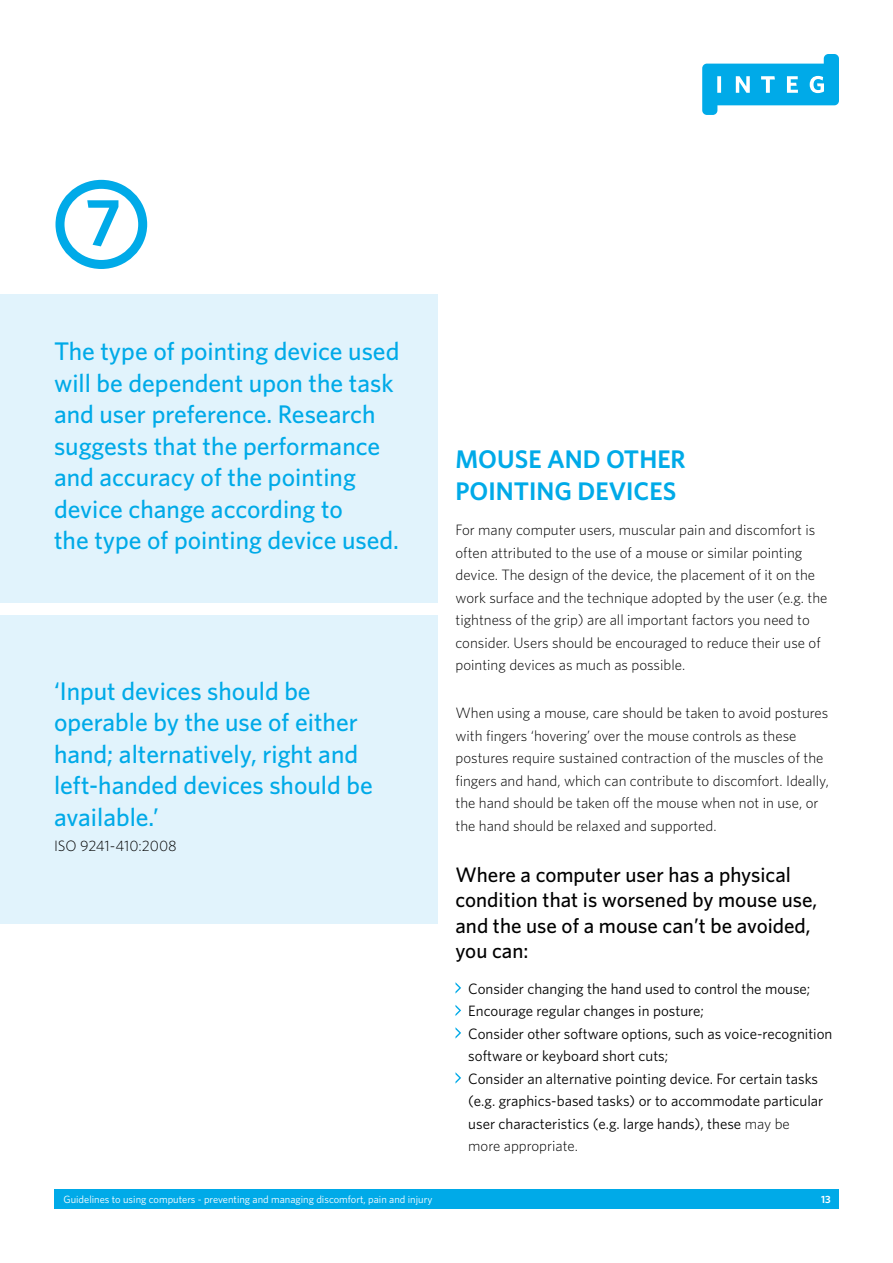
<style>
.page{position:relative;width:893px;height:1263px;background:#fff}
.page>*{position:absolute;margin:0;border:0;box-sizing:border-box;transform-origin:0 0}
.t1{font:600 67.5px "Whitney";color:#00aae8}
.t2{font:500 25.5px/31.5px "Whitney";color:#00aae8}
.t3{font:600 25.5px/31.5px "Whitney";color:#00aae8}
.t4{font:500 21px/25.5px "Whitney";color:#000}
.t5{font:300 15px/22.5px "Whitney";color:#000}
.t6{font:15px/22.5px "Whitney";color:#000}
.t7{font:10.5px "Whitney";color:#fff}
.t8{font:600 10.5px "Whitney";color:#fff}
.s1{font-weight:300}
</style>
<div class="page">
<div style="left:54px;top:1190px;width:785px;height:19px;background:#00aae8"></div>
<div style="left:0;top:295px;width:437px;height:308px;background:#e1f3fc"></div>
<div style="left:0;top:615px;width:437px;height:309px;background:#e1f3fc"></div>
<svg style="left:702px;top:54px;width:137px;height:61px"></svg>
<svg style="left:455px;top:982px;width:6px;height:11px"></svg>
<svg style="left:455px;top:1005px;width:6px;height:11px"></svg>
<svg style="left:455px;top:1027px;width:6px;height:11px"></svg>
<svg style="left:455px;top:1072px;width:6px;height:11px"></svg>
<div style="left:55px;top:180px;width:92px;height:89px;border:9px solid #00aae8;border-radius:50%"></div>
<h1 class="t1" style="left:85px;top:182px;width:38px">7</h1>
<h2 class="t2" style="left:54px;top:335px;width:347px">The type of pointing device used will be dependent upon the task and user preference. Research suggests that the performance and accuracy of the pointing device change according to<br>the type of pointing device used.</h2>
<h2 class="t2" style="left:54px;top:674px;width:320px">‘Input devices should be operable by the use of either hand; alternatively, right and left-handed devices should be available.’</h2>
<p class="t5" style="left:54px;top:834px;width:124px">ISO 9241-410:2008</p>
<h2 class="t3" style="left:455px;top:443px;width:232px">MOUSE AND OTH ER<br>POINTI NG DEVICES</h2>
<p class="t5" style="left:455px;top:518px;width:373px">For many computer users, muscular pain and discomfort is often attributed to the use of a mouse or similar pointing device. The design of the device, the placement of it on the work surface and the technique adopted by the user (e.g. the tightness of the grip) are all important factors you need to consider. Users should be encouraged to reduce their use of pointing devices as much as possible.</p>
<p class="t5" style="left:455px;top:701px;width:375px">When using a mouse, care should be taken to avoid postures with fingers ‘hovering’ over the mouse controls as these postures require sustained contraction of the muscles of the fingers and hand, which can contribute to discomfort. Ideally, the hand should be taken off the mouse when not in use, or the hand should be relaxed and supported.</p>
<h3 class="t4" style="left:455px;top:861px;width:363px">Where a computer user has a physical condition that is worsened by mouse use, and the use of a mouse can’t be avoided, you can:</h3>
<p class="t6" style="left:468px;top:977px;width:366px">Consider changing the hand used to control the mouse; Encourage regular changes in posture;<br>Consider other software options, such as voice-recognition software or keyboard short cuts;<br>Consider an alternative pointing device. For certain tasks (e.g. graphics-based tasks) or to accommodate particular user characteristics (e.g. large hands), these <span class="s1">may be<br>more appropriate.</span></p>
<p class="t7" style="left:63px;top:1193px;width:370px">Guidelines to using computers - preventing and managing discomfort, pain and injury</p>
<p class="t8" style="left:821px;top:1193px;width:11px">13</p>
</div>
